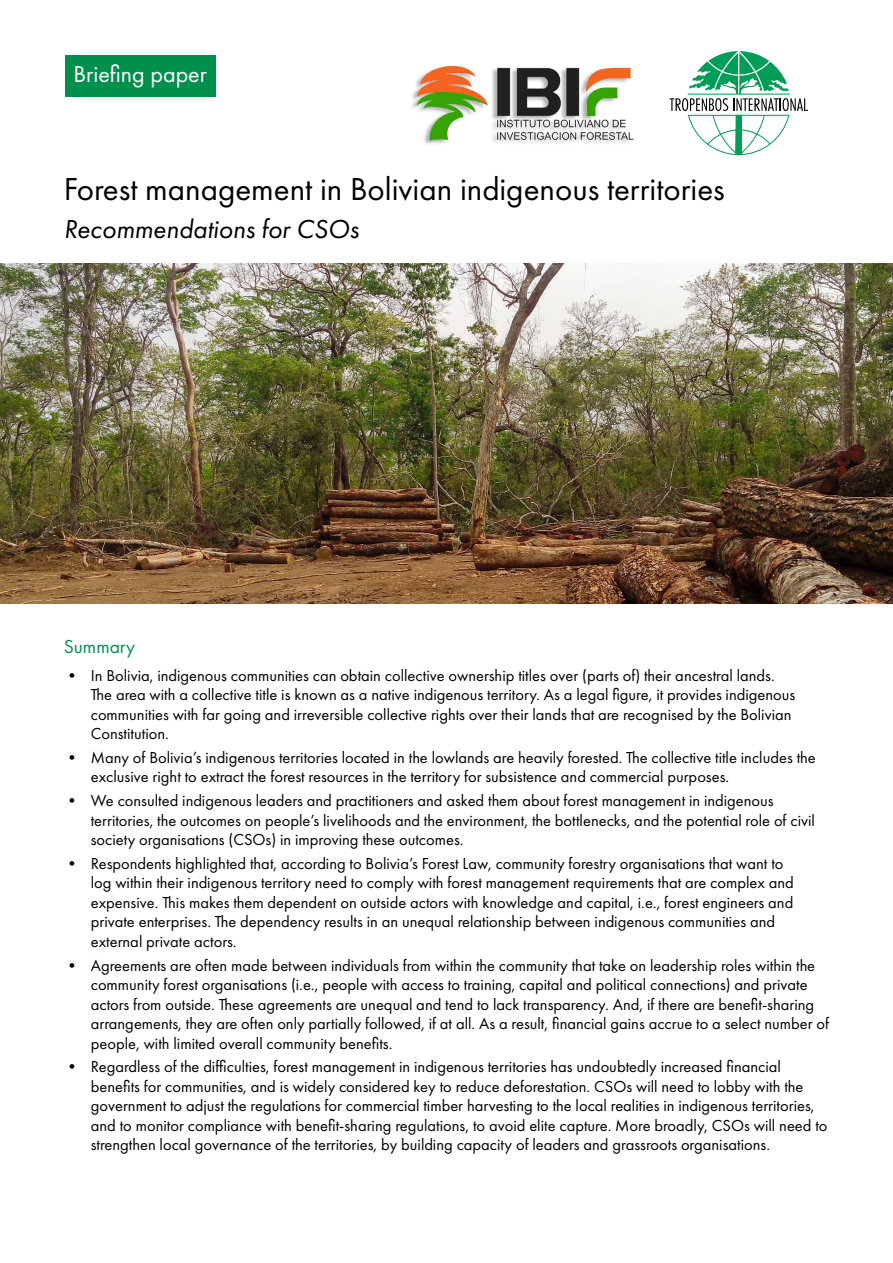
<style>
.page{position:relative;width:893px;height:1263px;background:#fff}
.page>*{position:absolute;margin:0;border:0;box-sizing:border-box;transform-origin:0 0}
.t1{font:33px "Futura PT";color:#000}
.t2{font:italic 27px "Futura PT";color:#000}
.Body{font:24px "Futura PT";color:#fff}
.Heading1{font:19.5px "Futura PT";color:#00904e}
.t3{font:16.5px/19.5px "Futura PT";color:#000}
</style>
<div class="page">
<img style="left:0;top:264px;width:893px;height:340px">
<div style="left:65px;top:55px;width:150px;height:41px;background:#00904e"></div>
<svg style="left:669px;top:51px;width:139px;height:105px"></svg>
<img style="left:412px;top:65px;width:222px;height:79px">
<p class="Body" style="left:74px;top:60px;width:135px">Briefing paper</p>
<p class="t1" style="left:64px;top:169px;width:663px">Forest management in Bolivian indigenous territories</p>
<p class="t2" style="left:64px;top:213px;width:297px">Recommendations for CSOs</p>
<p class="Heading1" style="left:64px;top:635px;width:73px">Summary</p>
<p class="t3" style="left:91px;top:665px;width:706px;text-indent:-27px">• In Bolivia, indigenous communities can obtain collective ownership titles over (parts of) their ancestral lands.<br>The area with a collective title is known as a native indigenous territory. As a legal figure, it provides indigenous communities with far going and irreversible collective rights over their lands that are recognised by the Bolivian Constitution.</p>
<p class="t3" style="left:91px;top:748px;width:726px;text-indent:-27px">• Many of Bolivia’s indigenous territories located in the lowlands are heavily forested. The collective title includes the exclusive right to extract the forest resources in the territory for subsistence and commercial purposes.</p>
<p class="t3" style="left:91px;top:791px;width:726px;text-indent:-27px">• We consulted indigenous leaders and practitioners and asked them about forest management in indigenous territories, the outcomes on people’s livelihoods and the environment, the bottlenecks, and the potential role of civil society organisations (CSOs) in improving these outcomes.</p>
<p class="t3" style="left:91px;top:854px;width:705px;text-indent:-27px">• Respondents highlighted that, according to Bolivia’s Forest Law, community forestry organisations that want to log within their indigenous territory need to comply with forest management requirements that are complex and expensive. This makes them dependent on outside actors with knowledge and capital, i.e., forest engineers and private enterprises. The dependency results in an unequal relationship between indigenous communities and external private actors.</p>
<p class="t3" style="left:91px;top:955px;width:740px;text-indent:-27px">• Agreements are often made between individuals from within the community that take on leadership roles within the community forest organisations (i.e., people with access to training, capital and political connections) and private actors from outside. These agreements are unequal and tend to lack transparency. And, if there are benefit-sharing arrangements, they are often only partially followed, if at all. As a result, financial gains accrue to a select number of people, with limited overall community benefits.</p>
<p class="t3" style="left:91px;top:1057px;width:738px;text-indent:-27px">• Regardless of the difficulties, forest management in indigenous territories has undoubtedly increased financial benefits for communities, and is widely considered key to reduce deforestation. CSOs will need to lobby with the government to adjust the regulations for commercial timber harvesting to the local realities in indigenous territories, and to monitor compliance with benefit-sharing regulations, to avoid elite capture. More broadly, CSOs will need to strengthen local governance of the territories, by building capacity of leaders and grassroots organisations.</p>
</div>
